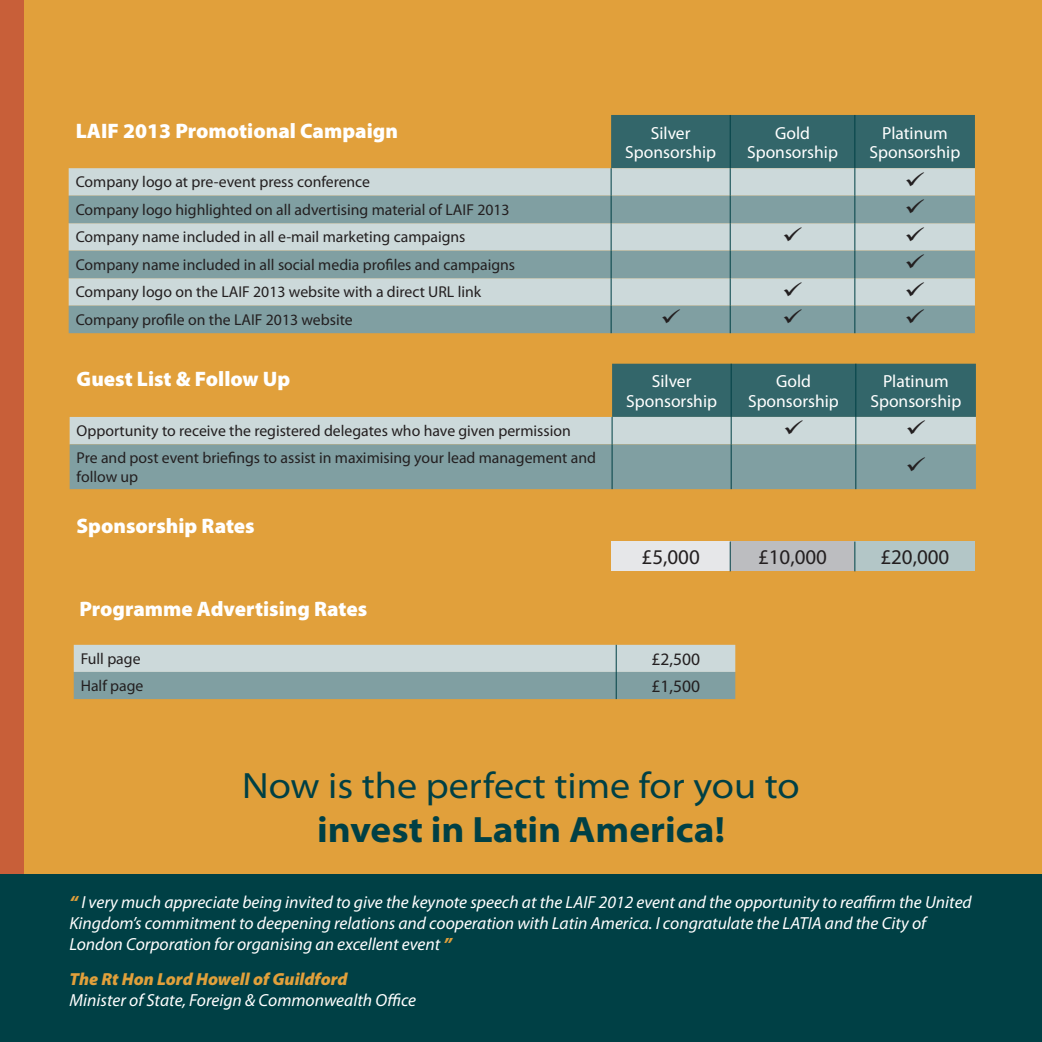
<style>
.page{position:relative;width:1042px;height:1042px;background:#fff}
.page>*{position:absolute;margin:0;border:0;box-sizing:border-box;transform-origin:0 0}
.t1{font:semi-expanded 36.75px "Myriad Pro";color:#004045}
.t2{font:700 semi-expanded 36.75px "Myriad Pro";color:#004045}
.t3{font:900 21px "Myriad Pro";color:#fff}
.t4{font:21px "Myriad Pro";color:#231f20}
.t5{font:italic 17.5px/21px "Myriad Pro";color:#fff}
.t6{font:17.5px/19.2px "Myriad Pro";color:#fff;text-align:center}
.t7{font:italic 900 17.5px "Myriad Pro";color:#e1a03b}
.t8{font:17.5px "Myriad Pro";color:#231f20}
.t9{font:15.75px/18.9px "Myriad Pro";color:#231f20}
.s1{font-weight:900;color:#e1a03b}
</style>
<div class="page">
<div style="left:24px;top:0;width:1018px;height:875px;background:#e1a03b"></div>
<svg style="left:69px;top:168px;width:542px;height:28px;background:#cbd7d6"></svg>
<svg style="left:69px;top:196px;width:542px;height:137px;background:#9eb5b7"></svg>
<div style="left:0;top:0;width:24px;height:913px;background:#c85f39"></div>
<div style="left:611px;top:541px;width:119px;height:30px;background:#e6e7e9"></div>
<div style="left:730px;top:541px;width:125px;height:30px;background:#bcbdc0"></div>
<div style="left:855px;top:541px;width:120px;height:30px;background:#b3c6c7"></div>
<hr style="left:730px;top:541px;width:1px;height:30px;background:#004045">
<hr style="left:854px;top:541px;width:1px;height:30px;background:#004045">
<div style="left:0;top:875px;width:1042px;height:167px;background:#004045"></div>
<svg style="left:74px;top:645px;width:661px;height:54px;background:#a5bbbd"></svg>
<svg style="left:611px;top:115px;width:364px;height:218px;background:#89a6a8"></svg>
<svg style="left:70px;top:364px;width:906px;height:125px;background:#9ba18a"></svg>
<h2 class="t3" style="left:76px;top:119px;width:324px">LAIF 2013 Promotional Campaign</h2>
<p class="t6" style="left:625px;top:123px;width:92px">Silver<br>Sponsorship</p>
<p class="t6" style="left:747px;top:123px;width:92px">Gold<br>Sponsorship</p>
<p class="t6" style="left:869px;top:123px;width:92px">Platinum<br>Sponsorship</p>
<p class="t9" style="left:76px;top:173px;width:296px">Company logo at pre-event press conference</p>
<p class="t9" style="left:76px;top:200px;width:435px">Company logo highlighted on all advertising material of LAIF 2013</p>
<p class="t9" style="left:76px;top:228px;width:391px">Company name included in all e-mail marketing campaigns</p>
<p class="t9" style="left:76px;top:255px;width:441px">Company name included in all social media profiles and campaigns</p>
<p class="t9" style="left:76px;top:283px;width:407px">Company logo on the LAIF 2013 website with a direct URL link</p>
<p class="t9" style="left:76px;top:310px;width:279px">Company profile on the LAIF 2013 website</p>
<h2 class="t3" style="left:77px;top:367px;width:215px">Guest List &amp; Follow Up</h2>
<p class="t6" style="left:626px;top:372px;width:92px">Silver<br>Sponsorship</p>
<p class="t6" style="left:748px;top:372px;width:92px">Gold<br>Sponsorship</p>
<p class="t6" style="left:870px;top:372px;width:92px">Platinum<br>Sponsorship</p>
<p class="t9" style="left:77px;top:421px;width:496px">Opportunity to receive the registered delegates who have given permission</p>
<p class="t9" style="left:77px;top:449px;width:521px">Pre and post event briefings to assist in maximising your lead management and follow up</p>
<h2 class="t3" style="left:76px;top:514px;width:180px">Sponsorship Rates</h2>
<h2 class="t3" style="left:79px;top:597px;width:289px">Programme Advertising Rates</h2>
<h2 class="t4" style="left:641px;top:546px;width:60px">£5,000</h2>
<h2 class="t4" style="left:758px;top:546px;width:70px">£10,000</h2>
<h2 class="t4" style="left:880px;top:546px;width:70px">£20,000</h2>
<p class="t9" style="left:81px;top:649px;width:61px">Full page</p>
<p class="t8" style="left:651px;top:649px;width:50px">£2,500</p>
<p class="t9" style="left:81px;top:676px;width:64px">Half page</p>
<p class="t8" style="left:651px;top:676px;width:50px">£1,500</p>
<h1 class="t1" style="left:242px;top:765px;width:559px">Now is the perfect time for you to</h1>
<h1 class="t2" style="left:317px;top:808px;width:409px">invest in Latin America!</h1>
<p class="t5" style="left:69px;top:892px;width:904px"><span class="s1">“</span> I very much appreciate being invited to give the keynote speech at the LAIF 2012 event and the opportunity to reaffirm the United<br>Kingdom’s commitment to deepening relations and cooperation with Latin America. I congratulate the LATIA and the City of<br>London Corporation for organising an excellent event <span class="s1">”</span></p>
<p class="t7" style="left:69px;top:969px;width:280px">The Rt Hon Lord Howell of Guildford</p>
<p class="t5" style="left:69px;top:990px;width:348px">Minister of State, Foreign &amp; Commonwealth Office</p>
</div>
